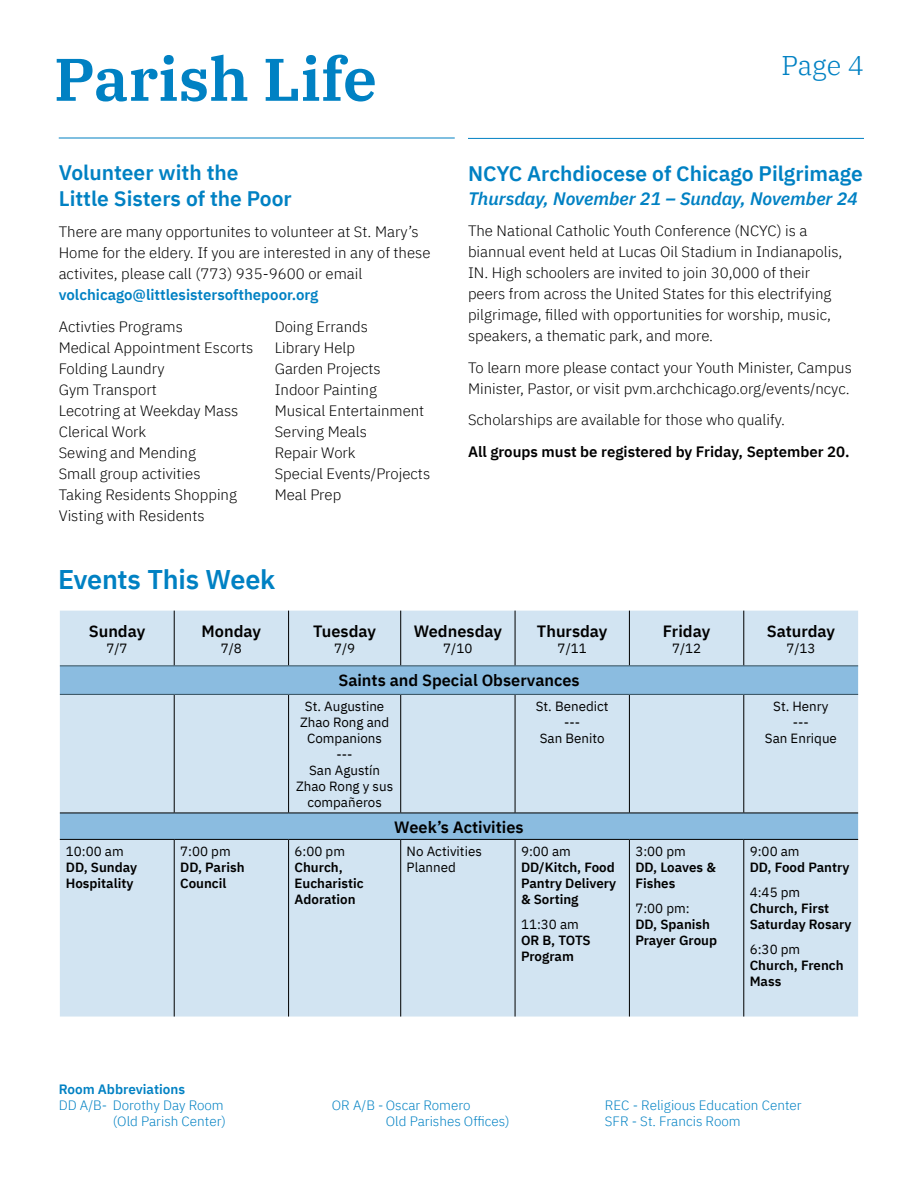
<style>
.page{position:relative;width:918px;height:1188px;background:#fff}
.page>*{position:absolute;margin:0;border:0;box-sizing:border-box;transform-origin:0 0}
.t1{font:600 60px "IBM Plex Serif";color:#0081c3}
.t2{font:600 27px "IBM Plex Sans";letter-spacing:-.01em;color:#0081c3}
.t3{font:300 27px "IBM Plex Serif";color:#0081c3}
.t4{font:600 21px/25.2px "IBM Plex Sans";color:#0081c3}
.t5{font:italic 600 18px "IBM Plex Sans";color:#0081c3}
.t6{font:600 16.35px "IBM Plex Sans";color:#000}
.t7{font:300 15px/21px "IBM Plex Sans";color:#000}
.t8{font:600 15px "IBM Plex Sans";color:#000}
.t9{font:600 15px "IBM Plex Sans";color:#0081c3}
.t10{font:300 13.5px/16.2px "IBM Plex Sans";color:#0081c3}
.t11{font:600 13.5px "IBM Plex Sans";color:#0081c3}
.t12{font:13.35px/16px "IBM Plex Sans";color:#000;text-align:center}
.t13{font:600 13.35px/16px "IBM Plex Sans";color:#000}
</style>
<div class="page">
<hr style="left:59px;top:138px;width:396px;height:1px;background:#0081c3">
<hr style="left:468px;top:138px;width:396px;height:1px;background:#0081c3">
<div style="left:60px;top:611px;width:798px;height:406px;background:#d2e4f2"></div>
<svg style="left:60px;top:666px;width:798px;height:173px;background:#bad6eb"></svg>
<hr style="left:174px;top:611px;width:1px;height:54px;background:#000">
<hr style="left:288px;top:611px;width:1px;height:54px;background:#000">
<hr style="left:400px;top:611px;width:1px;height:54px;background:#000">
<hr style="left:515px;top:611px;width:1px;height:54px;background:#000">
<hr style="left:629px;top:611px;width:1px;height:54px;background:#000">
<hr style="left:743px;top:611px;width:1px;height:54px;background:#000">
<hr style="left:174px;top:695px;width:1px;height:118px;background:#000">
<hr style="left:288px;top:695px;width:1px;height:118px;background:#000">
<hr style="left:400px;top:695px;width:1px;height:118px;background:#000">
<hr style="left:515px;top:695px;width:1px;height:118px;background:#000">
<hr style="left:629px;top:695px;width:1px;height:118px;background:#000">
<hr style="left:743px;top:695px;width:1px;height:118px;background:#000">
<hr style="left:60px;top:813px;width:114px;height:1px;background:#000">
<hr style="left:174px;top:813px;width:115px;height:1px;background:#000">
<hr style="left:289px;top:813px;width:112px;height:1px;background:#000">
<hr style="left:401px;top:813px;width:114px;height:1px;background:#000">
<hr style="left:515px;top:813px;width:114px;height:1px;background:#000">
<hr style="left:629px;top:813px;width:115px;height:1px;background:#000">
<hr style="left:744px;top:813px;width:114px;height:1px;background:#000">
<hr style="left:60px;top:839px;width:114px;height:1px;background:#000">
<hr style="left:174px;top:839px;width:115px;height:1px;background:#000">
<hr style="left:174px;top:840px;width:1px;height:177px;background:#000">
<hr style="left:289px;top:839px;width:112px;height:1px;background:#000">
<hr style="left:288px;top:840px;width:1px;height:177px;background:#000">
<hr style="left:401px;top:839px;width:114px;height:1px;background:#000">
<hr style="left:400px;top:840px;width:1px;height:177px;background:#000">
<hr style="left:515px;top:839px;width:114px;height:1px;background:#000">
<hr style="left:515px;top:840px;width:1px;height:177px;background:#000">
<hr style="left:629px;top:839px;width:115px;height:1px;background:#000">
<hr style="left:629px;top:840px;width:1px;height:177px;background:#000">
<hr style="left:744px;top:839px;width:114px;height:1px;background:#000">
<hr style="left:743px;top:840px;width:1px;height:177px;background:#000">
<hr style="left:60px;top:665px;width:114px;height:1px;background:#324d5c">
<hr style="left:174px;top:665px;width:115px;height:1px;background:#324d5c">
<hr style="left:289px;top:665px;width:112px;height:1px;background:#324d5c">
<hr style="left:401px;top:665px;width:114px;height:1px;background:#324d5c">
<hr style="left:515px;top:665px;width:114px;height:1px;background:#324d5c">
<hr style="left:629px;top:665px;width:115px;height:1px;background:#324d5c">
<hr style="left:744px;top:665px;width:114px;height:1px;background:#324d5c">
<hr style="left:60px;top:694px;width:114px;height:1px;background:#324d5c">
<hr style="left:174px;top:694px;width:115px;height:1px;background:#324d5c">
<hr style="left:289px;top:694px;width:112px;height:1px;background:#324d5c">
<hr style="left:401px;top:694px;width:114px;height:1px;background:#324d5c">
<hr style="left:515px;top:694px;width:114px;height:1px;background:#324d5c">
<hr style="left:629px;top:694px;width:115px;height:1px;background:#324d5c">
<hr style="left:744px;top:694px;width:114px;height:1px;background:#324d5c">
<h1 class="t1" style="left:54px;top:32px;width:325px">Parish Life</h1>
<h3 class="t4" style="left:59px;top:159px;width:235px">Volunteer with the<br>Little Sisters of the Poor</h3>
<p class="t7" style="left:59px;top:220px;width:373px">There are many opportunites to volunteer at St. Mary’s<br>Home for the eldery. If you are interested in any of these activites, please call (773) 935-9600 or email</p>
<p class="t9" style="left:59px;top:283px;width:261px">volchicago@littlesistersofthepoor.org</p>
<p class="t7" style="left:59px;top:315px;width:126px">Activties Programs</p>
<p class="t7" style="left:275px;top:315px;width:95px">Doing Errands</p>
<p class="t7" style="left:59px;top:336px;width:196px">Medical Appointment Escorts</p>
<p class="t7" style="left:275px;top:336px;width:82px">Library Help</p>
<p class="t7" style="left:59px;top:357px;width:107px">Folding Laundry</p>
<p class="t7" style="left:275px;top:357px;width:108px">Garden Projects</p>
<p class="t7" style="left:59px;top:378px;width:100px">Gym Transport</p>
<p class="t7" style="left:275px;top:378px;width:104px">Indoor Painting</p>
<p class="t7" style="left:59px;top:399px;width:181px">Lecotring at Weekday Mass</p>
<p class="t7" style="left:275px;top:399px;width:151px">Musical Entertainment</p>
<p class="t7" style="left:59px;top:420px;width:89px">Clerical Work</p>
<p class="t7" style="left:275px;top:420px;width:94px">Serving Meals</p>
<p class="t7" style="left:59px;top:441px;width:139px">Sewing and Mending</p>
<p class="t7" style="left:275px;top:441px;width:82px">Repair Work</p>
<p class="t7" style="left:59px;top:462px;width:143px">Small group activities</p>
<p class="t7" style="left:275px;top:462px;width:157px">Special Events/Projects</p>
<p class="t7" style="left:59px;top:483px;width:180px">Taking Residents Shopping</p>
<p class="t7" style="left:275px;top:483px;width:68px">Meal Prep</p>
<p class="t7" style="left:59px;top:504px;width:147px">Visting with Residents</p>
<h2 class="t2" style="left:58px;top:558px;width:219px">Events This Week</h2>
<h2 class="t3" style="left:782px;top:45px;width:84px">Page 4</h2>
<h3 class="t4" style="left:468px;top:159px;width:396px">NCYC Archdiocese of Chicago Pilgrimage</h3>
<p class="t5" style="left:468px;top:184px;width:392px">Thursday, November 21 – Sunday, November 24</p>
<p class="t7" style="left:468px;top:219px;width:376px">The National Catholic Youth Conference (NCYC) is a biannual event held at Lucas Oil Stadium in Indianapolis, IN. High schoolers are invited to join 30,000 of their peers from across the United States for this electrifying pilgrimage, filled with opportunities for worship, music, speakers, a thematic park, and more.</p>
<p class="t7" style="left:468px;top:356px;width:385px">To learn more please contact your Youth Minister, Campus<br>Minister, Pastor, or visit pvm.archchicago.org/events/ncyc.</p>
<p class="t7" style="left:468px;top:408px;width:319px">Scholarships are available for those who qualify.</p>
<p class="t8" style="left:468px;top:440px;width:383px">All groups must be registered by Friday, September 20.</p>
<p class="t6" style="left:89px;top:618px;width:58px">Sunday</p>
<p class="t12" style="left:106px;top:639px;width:23px">7/7</p>
<p class="t12" style="left:66px;top:842px;width:59px">10:00 am</p>
<p class="t13" style="left:66px;top:858px;width:73px">DD, Sunday<br>Hospitality</p>
<p class="t6" style="left:202px;top:618px;width:61px">Monday</p>
<p class="t12" style="left:221px;top:639px;width:23px">7/8</p>
<p class="t12" style="left:180px;top:842px;width:52px">7:00 pm</p>
<p class="t13" style="left:180px;top:858px;width:66px">DD, Parish<br>Council</p>
<p class="t6" style="left:313px;top:618px;width:64px">Tuesday</p>
<p class="t12" style="left:334px;top:639px;width:23px">7/9</p>
<p class="t6" style="left:414px;top:618px;width:90px">Wednesday</p>
<p class="t12" style="left:443px;top:639px;width:31px">7/10</p>
<p class="t6" style="left:537px;top:618px;width:72px">Thursday</p>
<p class="t12" style="left:558px;top:639px;width:31px">7/11</p>
<p class="t6" style="left:663px;top:618px;width:49px">Friday</p>
<p class="t12" style="left:672px;top:639px;width:31px">7/12</p>
<p class="t6" style="left:767px;top:618px;width:70px">Saturday</p>
<p class="t12" style="left:786px;top:639px;width:31px">7/13</p>
<p class="t6" style="left:338px;top:668px;width:243px">Saints and Special Observances</p>
<p class="t12" style="left:296px;top:697px;width:99px">St. Augustine<br>Zhao Rong and<br>Companions<br>---<br>San Agustín<br>Zhao Rong y sus compañeros</p>
<p class="t12" style="left:536px;top:697px;width:74px">St. Benedict ---<br>San Benito</p>
<p class="t12" style="left:765px;top:697px;width:73px">St. Henry ---<br>San Enrique</p>
<p class="t6" style="left:394px;top:814px;width:131px">Week’s Activities</p>
<p class="t12" style="left:295px;top:842px;width:52px">6:00 pm</p>
<p class="t13" style="left:295px;top:858px;width:71px">Church,<br>Eucharistic<br>Adoration</p>
<p class="t12" style="left:407px;top:842px;width:77px;text-align:left">No Activities<br>Planned</p>
<p class="t12" style="left:521px;top:842px;width:51px">9:00 am</p>
<p class="t13" style="left:521px;top:858px;width:97px;text-align:justify">DD/Kitch, Food Pantry Delivery &amp; Sorting</p>
<p class="t12" style="left:521px;top:915px;width:59px">11:30 am</p>
<p class="t13" style="left:521px;top:931px;width:71px">OR B, TOTS<br>Program</p>
<p class="t12" style="left:635px;top:842px;width:52px">3:00 pm</p>
<p class="t13" style="left:635px;top:858px;width:82px">DD, Loaves &amp;<br>Fishes</p>
<p class="t12" style="left:635px;top:899px;width:56px">7:00 pm:</p>
<p class="t13" style="left:635px;top:915px;width:83px">DD, Spanish<br>Prayer Group</p>
<p class="t12" style="left:750px;top:842px;width:51px">9:00 am</p>
<p class="t13" style="left:750px;top:858px;width:101px">DD, Food Pantry</p>
<p class="t12" style="left:750px;top:883px;width:52px">4:45 pm</p>
<p class="t13" style="left:750px;top:899px;width:103px">Church, First<br>Saturday Rosary</p>
<p class="t12" style="left:750px;top:940px;width:52px">6:30 pm</p>
<p class="t13" style="left:750px;top:956px;width:95px">Church, French<br>Mass</p>
<p class="t11" style="left:59px;top:1079px;width:128px">Room Abbreviations</p>
<p class="t10" style="left:59px;top:1096px;width:169px;text-align:right">DD A/B- Dorothy Day Room (Old Parish Center)</p>
<p class="t10" style="left:386px;top:1096px;width:125px;text-indent:-54px">OR A/B - Oscar Romero<br>Old Parishes Offices)</p>
<p class="t10" style="left:605px;top:1096px;width:198px">REC - Religious Education Center<br>SFR - St. Francis Room</p>
</div>
